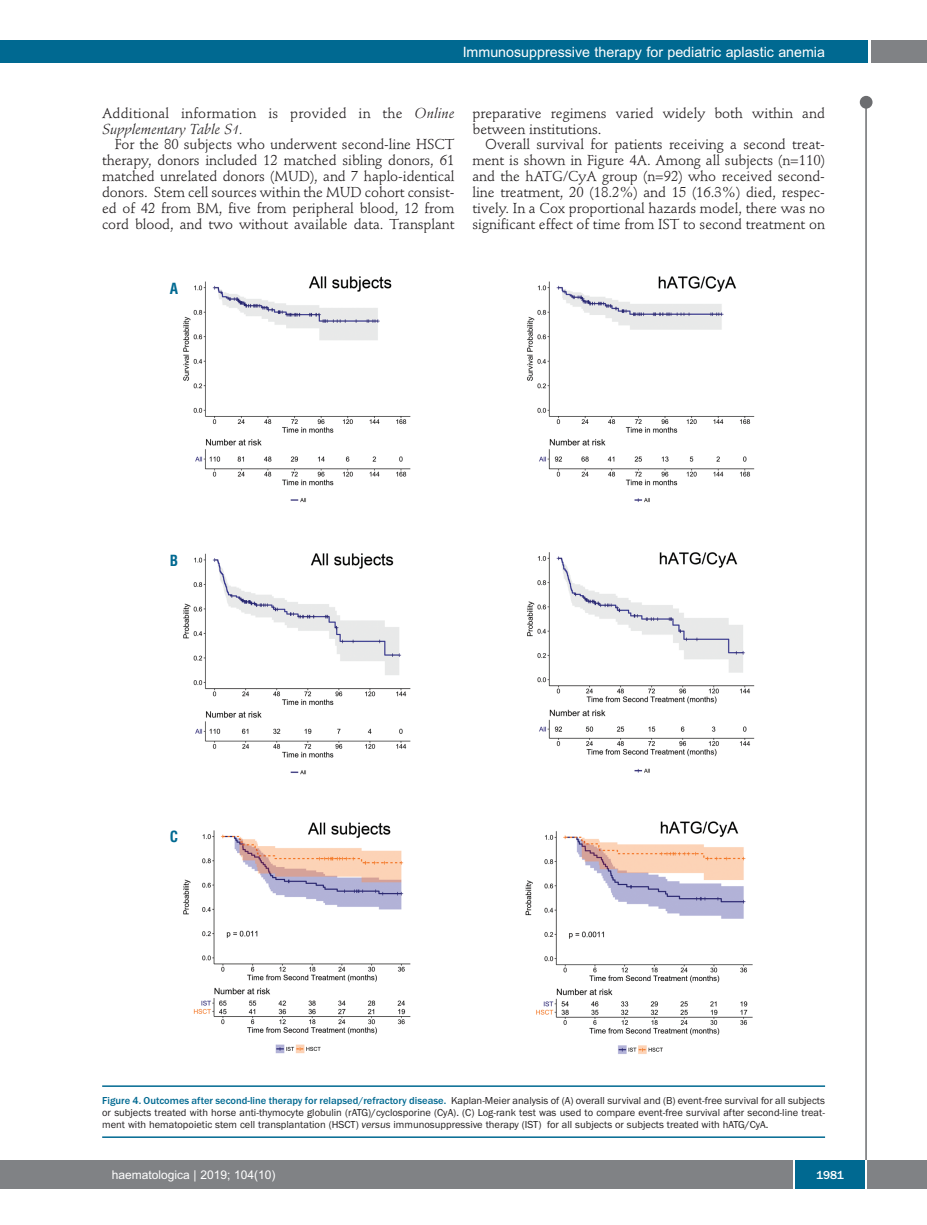
<style>
.page{position:relative;width:927px;height:1225px;background:#fff}
.page>*{position:absolute;margin:0;border:0;box-sizing:border-box;transform-origin:0 0}
.t1{font:700 condensed 15px "Helvetica";color:#006991}
.t2{font:14.25px/15.9px "Stempel Schneidler";letter-spacing:-.005em;color:#231f20;text-align:justify}
.t3{font:14.25px/15.9px "Stempel Schneidler";letter-spacing:.015em;color:#231f20}
.t4{font:14.25px "Arial";color:#fff}
.t5{font:12px "Arial";color:#fff}
.t6{font:500 12px "Franklin Gothic";color:#fff}
.t7{font:10.5px/12px "Franklin Gothic";color:#231f20;text-align:justify}
.s1{font-style:italic}
.s2{font-weight:500;color:#006991}
</style>
<div class="page">
<div style="left:860px;top:96px;width:12px;height:13px;background:#6c6d70;border-radius:50%"></div>
<hr style="left:865px;top:98px;width:2px;height:1062px;background:#6c6d70">
<div style="left:871px;top:40px;width:56px;height:22px;background:#808285"></div>
<div style="left:18px;top:40px;width:849px;height:22px;background:#006991"></div>
<div style="left:17px;top:1160px;width:910px;height:28px;background:#808285"></div>
<div style="left:795px;top:1160px;width:70px;height:28px;background:#006991"></div>
<hr style="left:793px;top:1160px;width:2px;height:28px;background:#fff">
<hr style="left:865px;top:1160px;width:2px;height:28px;background:#fff">
<div style="left:0;top:40px;width:19px;height:22px;background:#006991"></div>
<div style="left:0;top:1160px;width:18px;height:28px;background:#808285"></div>
<img style="left:183px;top:276px;width:572px;height:778px">
<hr style="left:102px;top:1085px;width:723px;height:2px;background:#006991">
<hr style="left:102px;top:1136px;width:723px;height:2px;background:#006991">
<p class="t4" style="left:463px;top:44px;width:364px">Immunosuppressive therapy for pediatric aplastic anemia</p>
<p class="t3" style="left:102px;top:106px;width:354px">Additional information is provided in the <span class="s1">Online<br>Supplementary Table S1.</span></p>
<p class="t2" style="left:102px;top:138px;width:354px;text-indent:13px">For the 80 subjects who underwent second-line HSCT therapy, donors included 12 matched sibling donors, 61 matched unrelated donors (MUD), and 7 haplo-identical donors. Stem cell sources within the MUD cohort consist&shy;ed of 42 from BM, five from peripheral blood, 12 from cord blood, and two without available data. Transplant</p>
<p class="t2" style="left:472px;top:106px;width:354px">preparative regimens varied widely both within and between institutions.</p>
<p class="t2" style="left:472px;top:138px;width:354px;text-indent:13px">Overall survival for patients receiving a second treat&shy;ment is shown in Figure 4A. Among all subjects (n=110) and the hATG/CyA group (n=92) who received second&shy;line treatment, 20 (18.2%) and 15 (16.3%) died, respec&shy;tively. In a Cox proportional hazards model, there was no significant effect of time from IST to second treatment on</p>
<p class="t1" style="left:170px;top:280px;width:10px">A</p>
<p class="t1" style="left:170px;top:552px;width:10px">B</p>
<p class="t1" style="left:170px;top:828px;width:10px">C</p>
<p class="t7" style="left:102px;top:1094px;width:724px"><span class="s2">Figure 4. Outcomes after second-line therapy for relapsed/refractory disease.</span> Kaplan-Meier analysis of (A) overall survival and (B) event-free survival for all subjects or subjects treated with horse anti-thymocyte globulin (rATG)/cyclosporine (CyA). (C) Log-rank test was used to compare event-free survival after second-line treat&shy;ment with hematopoietic stem cell transplantation (HSCT) <span class="s1">versus</span> immunosuppressive therapy (IST) for all subjects or subjects treated with hATG/CyA.</p>
<p class="t5" style="left:112px;top:1167px;width:165px">haematologica | 2019; 104(10)</p>
<p class="t6" style="left:816px;top:1167px;width:29px">1981</p>
</div>
